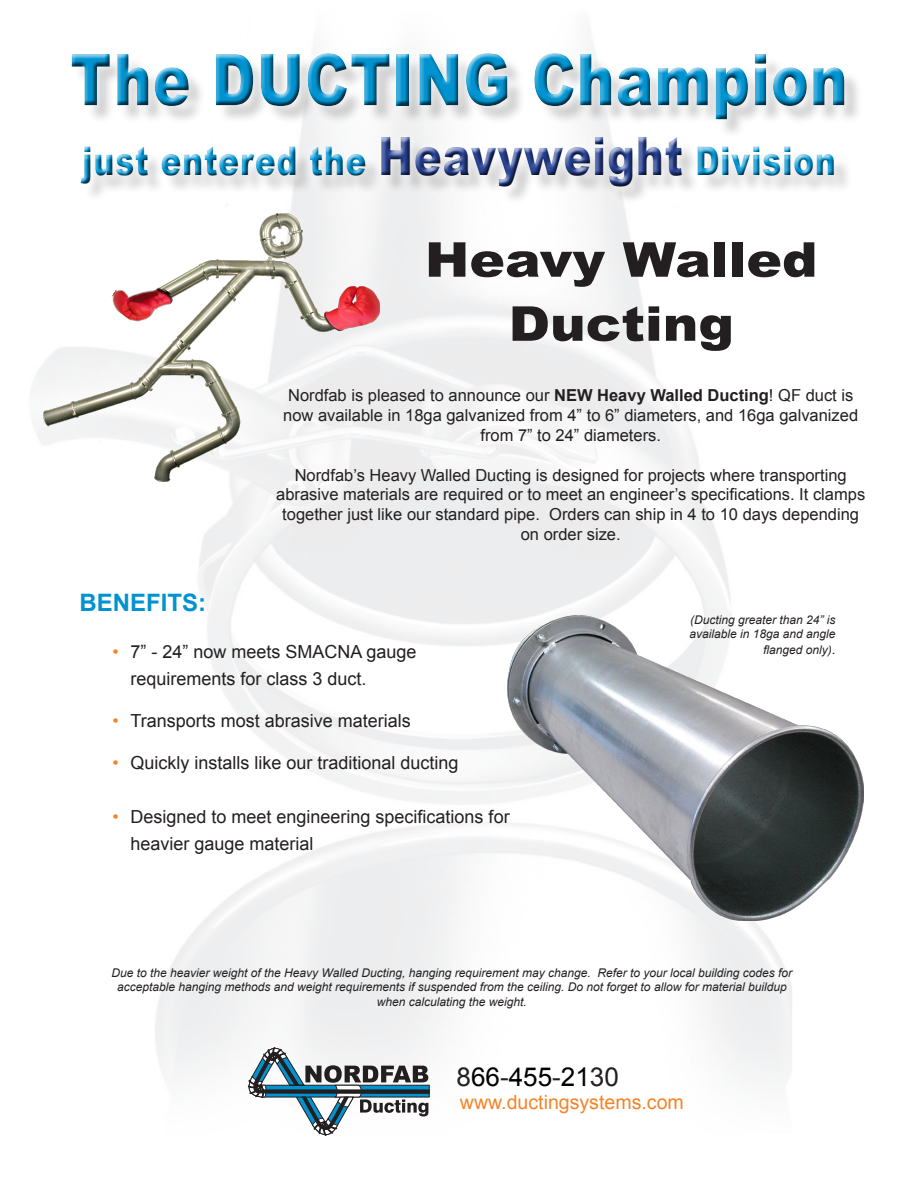
<style>
.page{position:relative;width:918px;height:1188px;background:#fff}
.page>*{position:absolute;margin:0;border:0;box-sizing:border-box;transform-origin:0 0}
.t1{font:900 71.4px "Arial";letter-spacing:.02em;color:#0093d0;scale:.79 1}
.t2{font:900 48px/64.1px "Arial";color:#231f20;text-align:center;scale:1.11 1}
.t3{font:900 39.75px "Arial";letter-spacing:.02em;color:#0093d0;scale:.79 1}
.t4{font:26.1px "Arial";color:#000}
.t5{font:700 24px "Arial";color:#0093d0}
.t6{font:19.5px "Arial";color:#f58427}
.t7{font:18px "Arial";color:#231f20}
.t8{font:16.5px/19.8px "Arial";color:#231f20;text-align:center}
.t9{font:italic 12px/14.4px "Arial";color:#231f20;text-align:right}
.s1{font-size:52.95px;color:#253f8e}
.s2{font-weight:700}
.s3{color:#f58427}
.s4{font-style:normal;font-size:13.5px}
.s5{color:#231f20}
.s6{font-style:inherit}
</style>
<div class="page">
<img style="left:31px;top:204px;width:761px;height:894px">
<img style="left:44px;top:213px;width:294px;height:269px">
<img style="left:325px;top:287px;width:54px;height:43px">
<img style="left:107px;top:265px;width:68px;height:70px">
<div style="left:74px;top:56px;width:789px;height:148px;background:#231f20;opacity:.2"></div>
<div style="left:62px;top:44px;width:792px;height:151px;background:#fff"></div>
<div style="left:68px;top:52px;width:781px;height:139px;background:#231f20;opacity:.75"></div>
<svg style="left:240px;top:1035px;width:189px;height:101px"></svg>
<img style="left:507px;top:615px;width:357px;height:305px">
<h1 class="t1" style="left:70px;top:28px;width:985px">The DUCTING Champion</h1>
<h3 class="t3" style="left:82px;top:132px;width:955px">just entered the <span class="s1">Heavyweight</span> Division</h3>
<p class="t2" style="left:425px;top:226px;width:355px">Heavy Walled<br>Ducting</p>
<p class="t8" style="left:283px;top:386px;width:577px">Nordfab is pleased to announce our <span class="s2">NEW Heavy Walled Ducting</span>! QF duct is now available in 18ga galvanized from 4” to 6” diameters, and 16ga galvanized from 7” to 24” diameters.</p>
<p class="t8" style="left:276px;top:465px;width:591px">Nordfab’s Heavy Walled Ducting is designed for projects where transporting abrasive materials are required or to meet an engineer’s specifications. It clamps together just like our standard pipe. Orders can ship in 4 to 10 days depending on order size.</p>
<p class="t5" style="left:80px;top:587px;width:128px">BENEFITS:</p>
<p class="t7" style="left:112px;top:640px;width:306px"><span class="s3">•</span> 7” - 24” now meets SMACNA gauge</p>
<p class="t7" style="left:130px;top:667px;width:238px">requirements for class 3 duct.</p>
<p class="t7" style="left:112px;top:709px;width:300px"><span class="s3">•</span> Transports most abrasive materials</p>
<p class="t7" style="left:112px;top:751px;width:348px"><span class="s3">•</span> Quickly installs like our traditional ducting</p>
<p class="t7" style="left:112px;top:805px;width:399px"><span class="s3">•</span> Designed to meet engineering specifications for</p>
<p class="t7" style="left:130px;top:832px;width:185px">heavier gauge material</p>
<p class="t9" style="left:690px;top:612px;width:147px">(Ducting greater than 24” is</p>
<p class="t9" style="left:689px;top:626px;width:148px;line-height:16.2px">available in 18ga and angle flanged only)<span class="s4">.</span></p>
<p class="t9" style="left:112px;top:966px;width:682px;text-align:center">Due to the heavier weight of the Heavy Walled Ducting, hanging requirement may change. Refer to your local building codes for acceptable hanging methods and weight requirements if suspended from the ceiling. Do not forget to allow for material buildup when calculating the weight.</p>
<p class="t4" style="left:456px;top:1060px;width:164px"><span class="s5">8</span>66<span class="s5">-</span>455<span class="s5">-</span>21<span class="s5">30</span></p>
<p class="t6" style="left:460px;top:1090px;width:225px"><span class="s6">www.</span>ductingsystems<span class="s6">.com</span></p>
</div>
